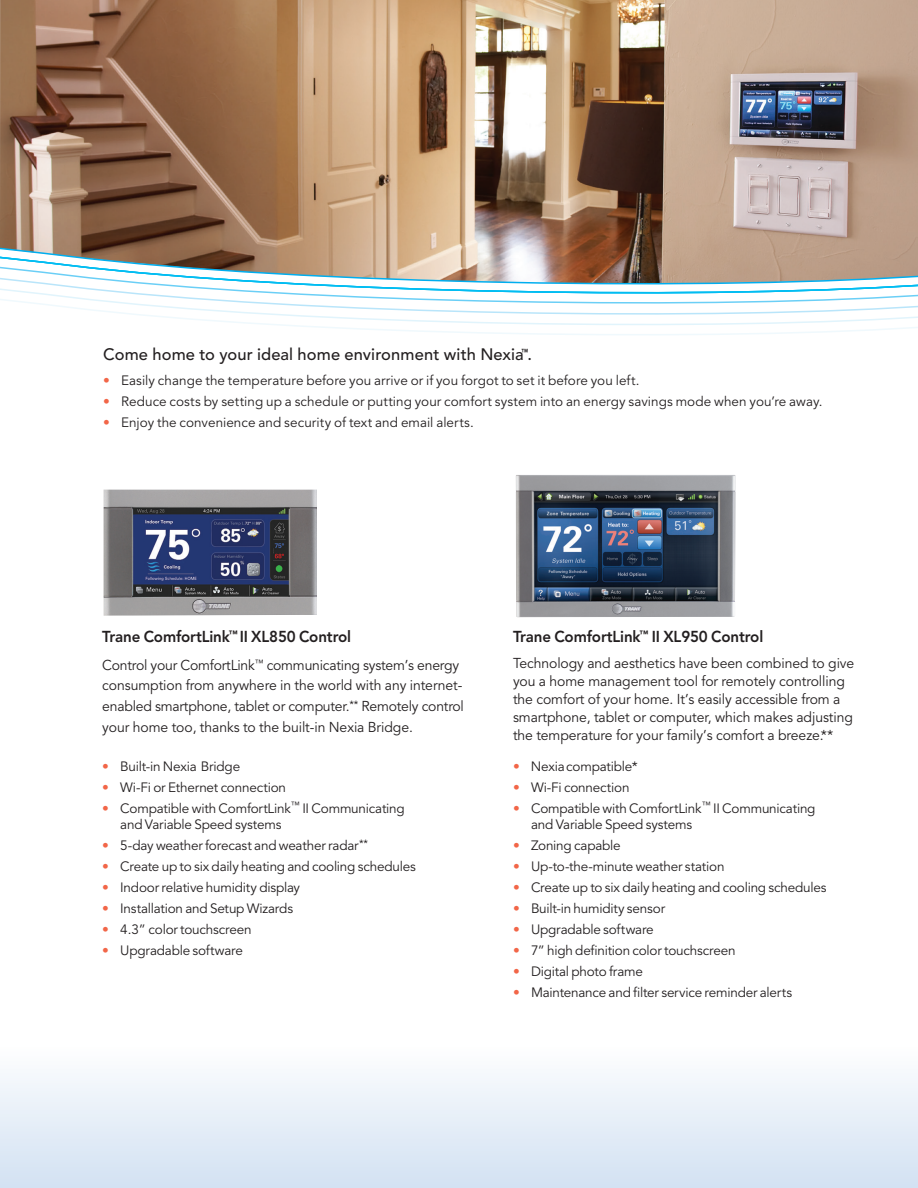
<style>
.page{position:relative;width:918px;height:1188px;background:#fff}
.page>*{position:absolute;margin:0;border:0;box-sizing:border-box;transform-origin:0 0}
.t1{font:500 16.5px "Avenir LT Std";letter-spacing:.005em;color:#231f20}
.t2{font:800 15.75px "Avenir LT Std";letter-spacing:-.01em;color:#231f20;scale:.96 1}
.t3{font:14.25px/18px "Avenir";letter-spacing:-.005em;color:#231f20}
.t4{font:13.5px/16.5px "Avenir";letter-spacing:-.015em;color:#231f20}
.t5{font:13.5px "Avenir";letter-spacing:.005em;color:#231f20}
.s1{color:#f26648}
</style>
<div class="page">
<img style="left:0;top:0;width:918px;height:191px">
<svg style="left:0;top:191px;width:918px;height:9px;background:#a68871"></svg>
<svg style="left:360px;top:329px;width:531px;height:6px"></svg>
<svg style="left:0;top:200px;width:918px;height:129px"></svg>
<div style="left:0;top:1046px;width:918px;height:142px;background:linear-gradient(to bottom,#fefefe,#d2e1f2)"></div>
<img style="left:516px;top:475px;width:220px;height:142px">
<img style="left:104px;top:490px;width:213px;height:126px">
<p class="t1" style="left:103px;top:345px;width:431px">Come home to your ideal home environment with Nexia<sup>™</sup>.</p>
<p class="t5" style="left:103px;top:373px;width:538px"><span class="s1">•</span> Easily change the temperature before you arrive or if you forgot to set it before you left.</p>
<p class="t5" style="left:103px;top:394px;width:721px"><span class="s1">•</span> Reduce costs by setting up a schedule or putting your comfort system into an energy savings mode when you’re away.</p>
<p class="t5" style="left:103px;top:415px;width:372px"><span class="s1">•</span> Enjoy the convenience and security of text and email alerts.</p>
<p class="t2" style="left:102px;top:628px;width:261px">Trane ComfortLink<sup>™</sup> II XL850 Control</p>
<p class="t3" style="left:102px;top:655px;width:363px;line-height:20.5px">Control your ComfortLink<sup>™</sup> communicating system’s energy consumption from anywhere in the world with any internet&shy;enabled smartphone, tablet or computer.<sup>**</sup> Remotely control your home too, thanks to the built-in Nexia Bridge.</p>
<p class="t4" style="left:102px;top:758px;width:139px"><span class="s1">•</span> Built-in Nexia Bridge</p>
<p class="t4" style="left:102px;top:779px;width:185px"><span class="s1">•</span> Wi-Fi or Ethernet connection</p>
<p class="t4" style="left:120px;top:800px;width:286px;text-indent:-18px"><span class="s1">•</span> Compatible with ComfortLink<sup>™</sup> II Communicating and Variable Speed systems</p>
<p class="t4" style="left:102px;top:838px;width:267px"><span class="s1">•</span> 5-day weather forecast and weather radar<sup>**</sup></p>
<p class="t4" style="left:102px;top:859px;width:315px"><span class="s1">•</span> Create up to six daily heating and cooling schedules</p>
<p class="t4" style="left:102px;top:880px;width:199px"><span class="s1">•</span> Indoor relative humidity display</p>
<p class="t4" style="left:102px;top:901px;width:192px"><span class="s1">•</span> Installation and Setup Wizards</p>
<p class="t4" style="left:102px;top:922px;width:151px"><span class="s1">•</span> 4.3” color touchscreen</p>
<p class="t4" style="left:102px;top:943px;width:142px"><span class="s1">•</span> Upgradable software</p>
<p class="t2" style="left:513px;top:628px;width:262px">Trane ComfortLink<sup>™</sup> II XL950 Control</p>
<p class="t3" style="left:513px;top:654px;width:343px">Technology and aesthetics have been combined to give you a home management tool for remotely controlling the comfort of your home. It’s easily accessible from a smartphone, tablet or computer, which makes adjusting the temperature for your family’s comfort a breeze.**</p>
<p class="t4" style="left:513px;top:758px;width:126px"><span class="s1">•</span> Nexiacompatible*</p>
<p class="t4" style="left:513px;top:779px;width:118px"><span class="s1">•</span> Wi-Fi connection</p>
<p class="t4" style="left:531px;top:800px;width:286px;text-indent:-18px"><span class="s1">•</span> Compatible with ComfortLink<sup>™</sup> II Communicating and Variable Speed systems</p>
<p class="t4" style="left:513px;top:838px;width:109px"><span class="s1">•</span> Zoning capable</p>
<p class="t4" style="left:513px;top:859px;width:213px"><span class="s1">•</span> Up-to-the-minute weather station</p>
<p class="t4" style="left:513px;top:880px;width:315px"><span class="s1">•</span> Create up to six daily heating and cooling schedules</p>
<p class="t4" style="left:513px;top:901px;width:154px"><span class="s1">•</span> Built-in humidity sensor</p>
<p class="t4" style="left:513px;top:922px;width:142px"><span class="s1">•</span> Upgradable software</p>
<p class="t4" style="left:513px;top:943px;width:224px"><span class="s1">•</span> 7” high definition color touchscreen</p>
<p class="t4" style="left:513px;top:964px;width:132px"><span class="s1">•</span> Digital photo frame</p>
<p class="t4" style="left:513px;top:985px;width:281px"><span class="s1">•</span> Maintenance and filter service reminder alerts</p>
</div>
